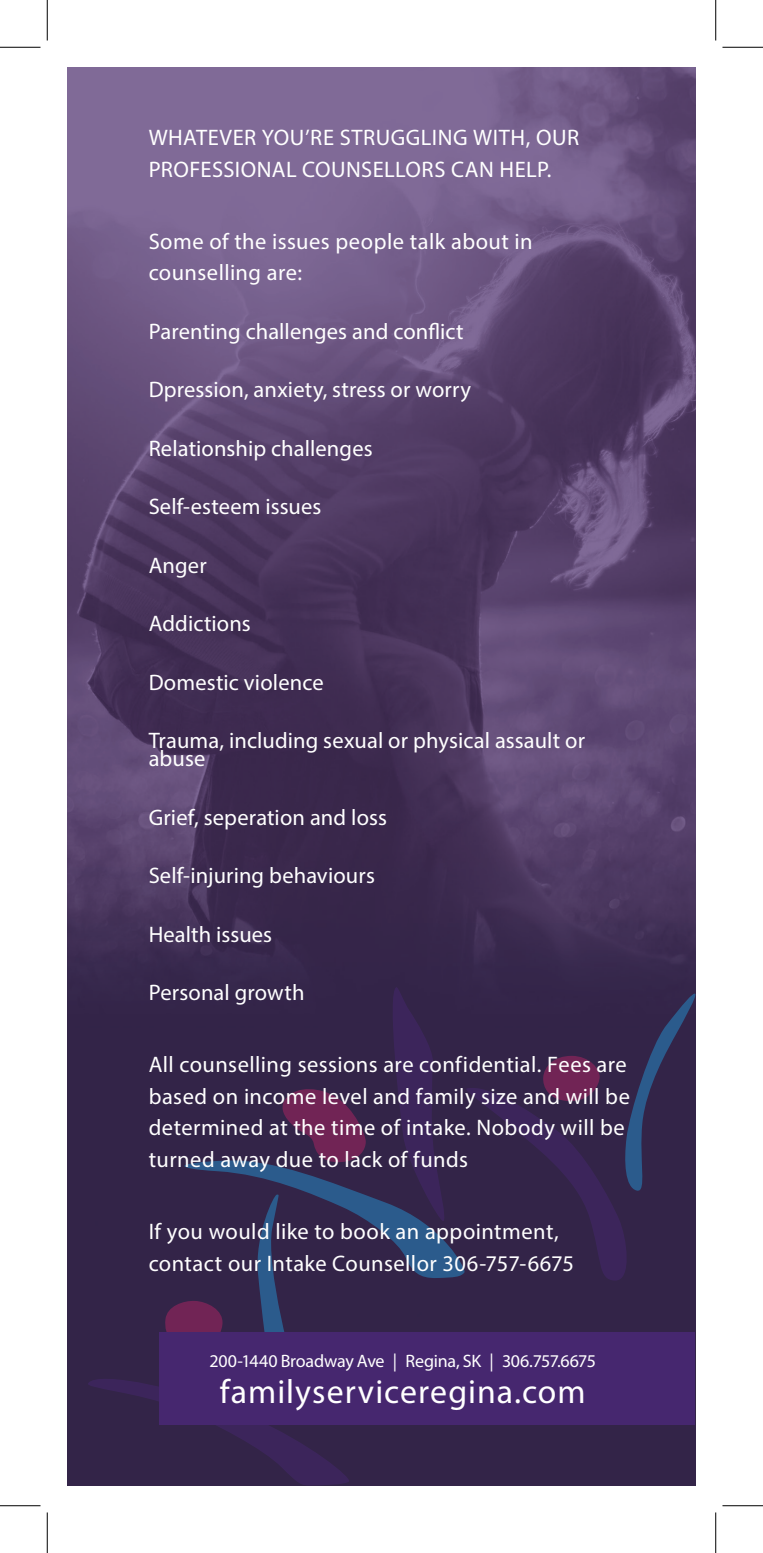
<style>
.page{position:relative;width:763px;height:1553px;background:#fff}
.page>*{position:absolute;margin:0;border:0;box-sizing:border-box;transform-origin:0 0}
.t1{font:33.75px "Myriad Pro";letter-spacing:.03em;color:#fff}
.t2{font:22.5px/31.5px "Myriad Pro";letter-spacing:.015em;color:#fff}
.t3{font:18px "Myriad Pro";letter-spacing:-.015em;color:#fff}
</style>
<div class="page">
<img style="left:68px;top:68px;width:628px;height:1417px">
<svg style="left:88px;top:987px;width:607px;height:498px;background:#35264c"></svg>
<div style="left:159px;top:1332px;width:536px;height:92px;background:#46276f"></div>
<hr style="left:0;top:47px;width:40px;height:1px;background:#000">
<hr style="left:722px;top:47px;width:41px;height:1px;background:#000">
<hr style="left:0;top:1505px;width:40px;height:1px;background:#000">
<hr style="left:722px;top:1505px;width:41px;height:1px;background:#000">
<hr style="left:47px;top:0;width:1px;height:40px;background:#000">
<hr style="left:47px;top:1512px;width:1px;height:40px;background:#000">
<hr style="left:715px;top:0;width:1px;height:40px;background:#000">
<hr style="left:715px;top:1512px;width:1px;height:40px;background:#000">
<p class="t2" style="left:149px;top:121px;width:432px">WHATEVER YOU’RE STRUGGLING WITH, OUR<br>PROFESSIONAL COUNSELLORS CAN HELP.</p>
<p class="t2" style="left:149px;top:225px;width:385px">Some of the issues people talk about in counselling are:</p>
<p class="t2" style="left:149px;top:315px;width:316px">Parenting challenges and conflict</p>
<p class="t2" style="left:149px;top:373px;width:324px">Dpression, anxiety, stress or worry</p>
<p class="t2" style="left:149px;top:432px;width:225px">Relationship challenges</p>
<p class="t2" style="left:149px;top:490px;width:174px">Self-esteem issues</p>
<p class="t2" style="left:149px;top:549px;width:59px">Anger</p>
<p class="t2" style="left:149px;top:607px;width:104px">Addictions</p>
<p class="t2" style="left:149px;top:666px;width:177px">Domestic violence</p>
<p class="t2" style="left:149px;top:731px;width:438px;line-height:18px">Trauma, including sexual or physical assault or abuse</p>
<p class="t2" style="left:149px;top:801px;width:240px">Grief, seperation and loss</p>
<p class="t2" style="left:149px;top:859px;width:228px">Self-injuring behaviours</p>
<p class="t2" style="left:149px;top:918px;width:125px">Health issues</p>
<p class="t2" style="left:149px;top:976px;width:157px">Personal growth</p>
<p class="t2" style="left:149px;top:1048px;width:483px">All counselling sessions are confidential. Fees are based on income level and family size and will be determined at the time of intake. Nobody will be turned away due to lack of funds</p>
<p class="t2" style="left:149px;top:1215px;width:427px">If you would like to book an appointment, contact our Intake Counsellor 306-757-6675</p>
<p class="t3" style="left:209px;top:1349px;width:388px">200-1440 Broadway Ave | Regina, SK | 306.757.6675</p>
<p class="t1" style="left:220px;top:1371px;width:367px">familyserviceregina.com</p>
</div>
